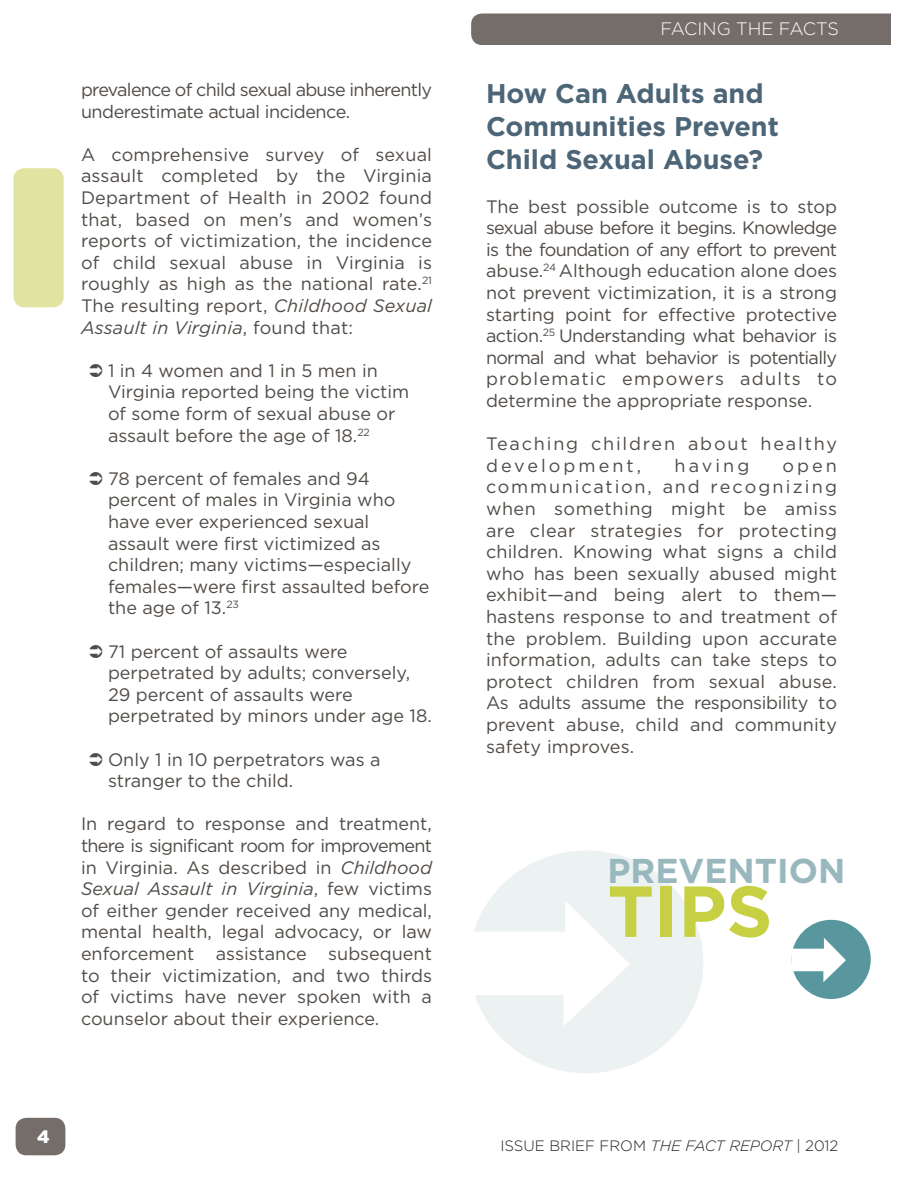
<style>
.page{position:relative;width:918px;height:1188px;background:#fff}
.page>*{position:absolute;margin:0;border:0;box-sizing:border-box;transform-origin:0 0}
.t1{font:700 72px "Gotham";color:#c7cf42}
.t2{font:700 34.5px "Gotham";color:#98b8be}
.Main_body_paragraph{font:700 27px/33px "Gotham";color:#4c6577}
.Paragraph_Style_1{font:18px/21.6px "Gotham";color:#504b47;text-align:justify}
.Paragraph_Style_1-2{font:18px/21.6px "Gotham";letter-spacing:-.04em;color:#504b47}
.Paragraph_Style_1-3{font:18px/21.6px "Gotham";letter-spacing:.1em;color:#504b47}
.t3{font:300 18px "Gotham";color:#fff}
.t4{font:900 18px "Gotham";color:#fff}
.t5{font:300 15px "Gotham";color:#231f20}
.s1{font-style:italic}
</style>
<div class="page">
<div style="left:471px;top:14px;width:420px;height:31px;background:#756d69"></div>
<div style="left:16px;top:1118px;width:49px;height:37px;background:#756d69;border-radius:11px"></div>
<div style="left:14px;top:168px;width:50px;height:139px;background:#e1e4a0;border-radius:11px"></div>
<div style="left:470px;top:850px;width:233px;height:223px;background:#ecf1f2;border-radius:50%"></div>
<svg style="left:470px;top:901px;width:160px;height:124px"></svg>
<div style="left:792px;top:920px;width:79px;height:79px;background:#58979d;border-radius:50%"></div>
<svg style="left:791px;top:938px;width:55px;height:44px"></svg>
<p class="Paragraph_Style_1-2" style="left:81px;top:79px;width:353px">prevalence of child sexual abuse inherently underestimate actual incidence.</p>
<p class="Paragraph_Style_1" style="left:81px;top:143px;width:353px">A comprehensive survey of sexual assault completed by the Virginia Department of Health in 2002 found that, based on men’s and women’s reports of victimization, the incidence of child sexual abuse in Virginia is roughly as high as the national rate.<sup>21<br></sup>The resulting report, <span class="s1">Childhood Sexual Assault in Virginia</span>, found that:</p>
<p class="Paragraph_Style_1" style="left:108px;top:359px;width:303px;text-align:left">1 in 4 women and 1 in 5 men in<br>Virginia reported being the victim of some form of sexual abuse or assault before the age of 18.<sup>22</sup></p>
<p class="Paragraph_Style_1" style="left:108px;top:467px;width:323px;text-align:left">78 percent of females and 94 percent of males in Virginia who have ever experienced sexual assault were first victimized as children; many victims—especially females—were first assaulted before the age of 13.<sup>23</sup></p>
<p class="Paragraph_Style_1" style="left:108px;top:640px;width:325px;text-align:left">71 percent of assaults were perpetrated by adults; conversely,<br>29 percent of assaults were perpetrated by minors under age 18.</p>
<p class="Paragraph_Style_1" style="left:108px;top:748px;width:274px">Only 1 in 10 perpetrators was a stranger to the child.</p>
<p class="Paragraph_Style_1" style="left:81px;top:813px;width:353px">In regard to response and treatment, there is significant room for improvement in Virginia. As described in <span class="s1">Childhood Sexual Assault in Virginia</span>, few victims of either gender received any medical, mental health, legal advocacy, or law enforcement assistance subsequent to their victimization, and two thirds of victims have never spoken with a counselor about their experience.</p>
<p class="t4" style="left:37px;top:1126px;width:14px">4</p>
<p class="t3" style="left:660px;top:19px;width:180px">FACING THE FACTS</p>
<p class="Main_body_paragraph" style="left:486px;top:77px;width:295px">How Can Adults and<br>Communities Prevent<br>Child Sexual Abuse?</p>
<p class="Paragraph_Style_1" style="left:486px;top:195px;width:353px">The best possible outcome is to stop sexual abuse before it begins. Knowledge is the foundation of any effort to prevent abuse.<sup>24</sup> Although education alone does not prevent victimization, it is a strong starting point for effective protective action.<sup>25</sup> Understanding what behavior is normal and what behavior is potentially problematic empowers adults to determine the appropriate response.</p>
<p class="Paragraph_Style_1-3" style="left:486px;top:433px;width:353px">Teaching children about healthy development,</p>
<p class="Paragraph_Style_1" style="left:675px;top:454px;width:76px">having</p>
<p class="Paragraph_Style_1" style="left:486px;top:454px;width:353px;text-indent:296px">open communication, and recognizing when something might be amiss are clear strategies for protecting children. Knowing what signs a child who has been sexually abused might exhibit—and being alert to them— hastens response to and treatment of the problem. Building upon accurate information, adults can take steps to protect children from sexual abuse.<br>As adults assume the responsibility to prevent abuse, child and community safety improves.</p>
<p class="t2" style="left:608px;top:851px;width:239px">PREVENTION</p>
<p class="t1" style="left:608px;top:870px;width:167px">TIPS</p>
<p class="t5" style="left:500px;top:1138px;width:340px">ISSUE BRIEF FROM <span class="s1">THE FACT REPORT</span> | 2012</p>
</div>
